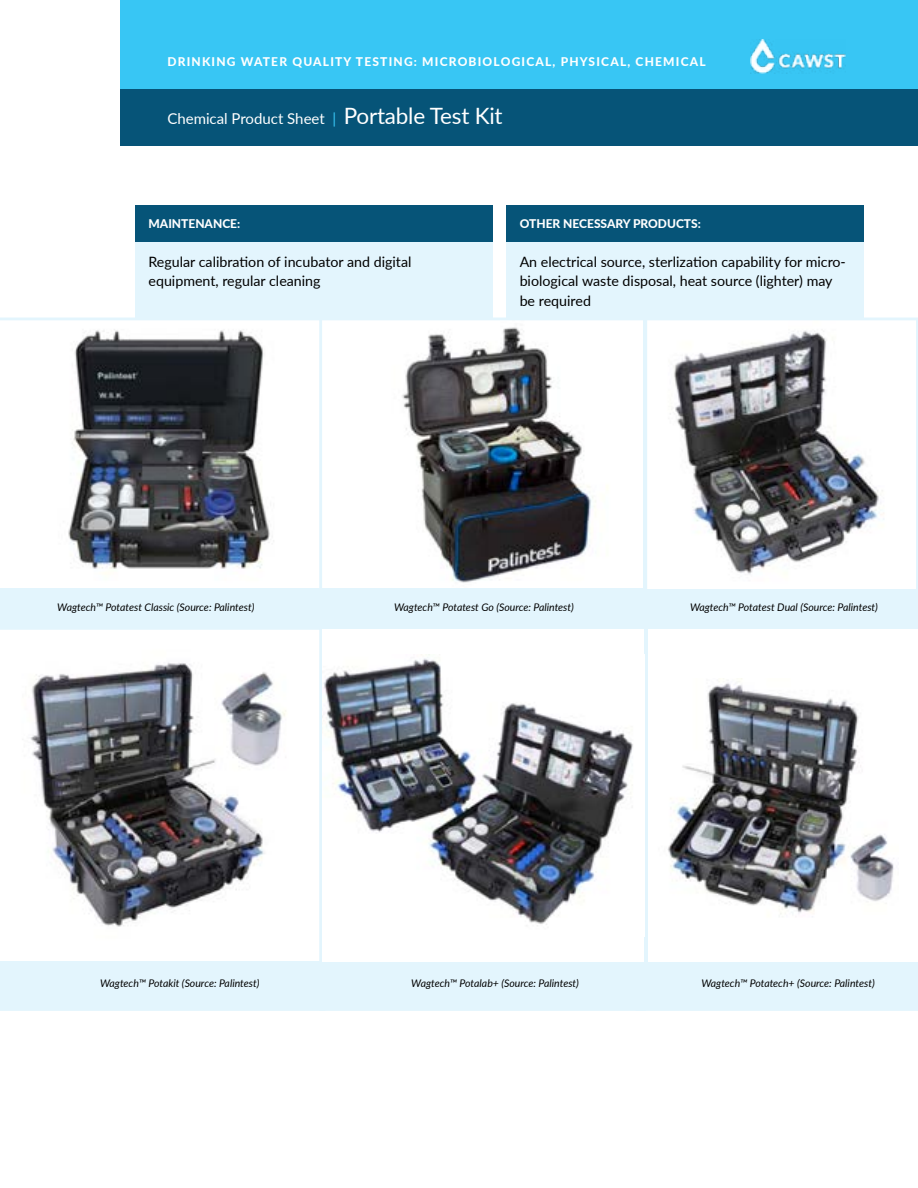
<style>
.page{position:relative;width:918px;height:1188px;background:#fff}
.page>*{position:absolute;margin:0;border:0;box-sizing:border-box;transform-origin:0 0}
.t1{font:15px "Lato";color:#fff}
.t2{font:14.25px/19.5px "Lato";color:#000}
.t3{font:800 12px "Lato";letter-spacing:.1em;color:#fff}
.t4{font:800 12px "Lato";color:#fff}
.t5{font:italic 10.5px "Lato";color:#000}
.s1{color:#38c6f4}
.s2{font-size:22.5px}
</style>
<div class="page">
<div style="left:120px;top:0;width:798px;height:89px;background:#38c6f4"></div>
<div style="left:120px;top:89px;width:798px;height:57px;background:#065478"></div>
<img style="left:750px;top:40px;width:96px;height:34px">
<div style="left:135px;top:205px;width:358px;height:37px;background:#065478"></div>
<div style="left:135px;top:242px;width:358px;height:78px;background:#e3f5fd"></div>
<div style="left:506px;top:205px;width:358px;height:37px;background:#065478"></div>
<div style="left:506px;top:242px;width:358px;height:77px;background:#e3f5fd"></div>
<svg style="left:0;top:318px;width:319px;height:309px"></svg>
<svg style="left:646px;top:318px;width:272px;height:309px"></svg>
<div style="left:321px;top:319px;width:323px;height:317px;background:#e3f5fd"></div>
<img style="left:323px;top:322px;width:319px;height:266px">
<div style="left:319px;top:318px;width:327px;height:319px;border:3px solid #e3f5fd"></div>
<svg style="left:0;top:627px;width:319px;height:384px"></svg>
<div style="left:646px;top:627px;width:272px;height:384px;background:#e3f5fd"></div>
<div style="left:319px;top:627px;width:327px;height:384px;background:#e3f5fd"></div>
<div style="left:649px;top:629px;width:269px;height:333px;background:#fff"></div>
<img style="left:667px;top:681px;width:227px;height:233px">
<div style="left:322px;top:629px;width:322px;height:333px;background:#fff"></div>
<img style="left:322px;top:654px;width:311px;height:272px">
<p class="t3" style="left:167px;top:53px;width:540px">DRINKING WATER QUALITY TESTING: MICROBIOLOGICAL, PHYSICAL, CHEMICAL</p>
<h1 class="t1" style="left:167px;top:108px;width:337px">Chemical Product Sheet <span class="s1">|</span> <span class="s2">Portable Test Kit</span></h1>
<p class="t4" style="left:148px;top:215px;width:93px">MAINTENANCE:</p>
<h2 class="t2" style="left:148px;top:251px;width:264px">Regular calibration of incubator and digital equipment, regular cleaning</h2>
<p class="t4" style="left:520px;top:215px;width:183px">OTHER NECESSARY PRODUCTS:</p>
<h2 class="t2" style="left:520px;top:251px;width:328px">An electrical source, sterlization capability for micro&shy;biological waste disposal, heat source (lighter) may be required</h2>
<p class="t5" style="left:57px;top:600px;width:199px">Wagtech™ Potatest Classic (Source: Palintest)</p>
<p class="t5" style="left:394px;top:600px;width:181px">Wagtech™ Potatest Go (Source: Palintest)</p>
<p class="t5" style="left:690px;top:600px;width:190px">Wagtech™ Potatest Dual (Source: Palintest)</p>
<p class="t5" style="left:100px;top:976px;width:161px">Wagtech™ Potakit (Source: Palintest)</p>
<p class="t5" style="left:411px;top:976px;width:169px">Wagtech™ Potalab+ (Source: Palintest)</p>
<p class="t5" style="left:701px;top:976px;width:175px">Wagtech™ Potatech+ (Source: Palintest)</p>
</div>
